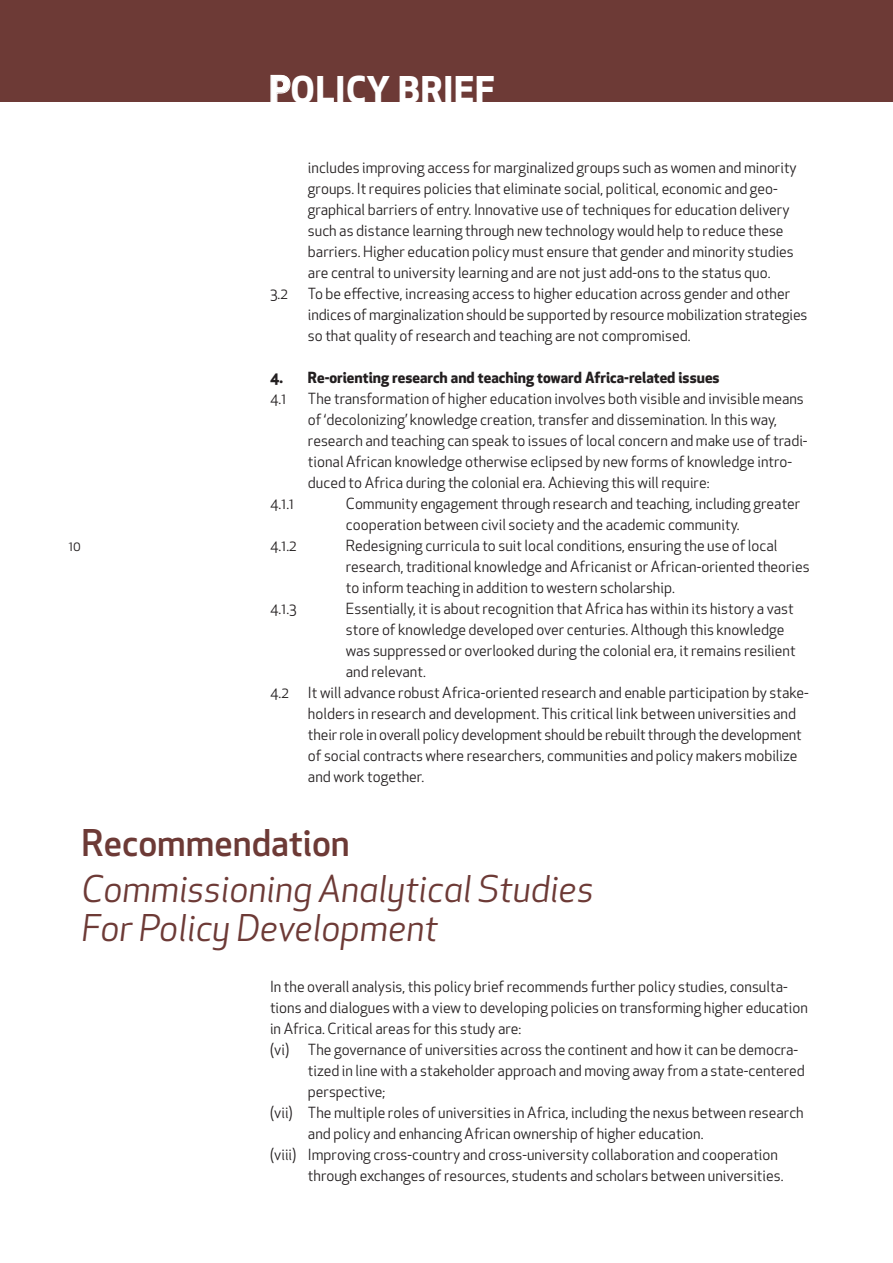
<style>
.page{position:relative;width:893px;height:1263px;background:#fff}
.page>*{position:absolute;margin:0;border:0;box-sizing:border-box;transform-origin:0 0}
.t1{font:italic 36px/39px "Apex New";color:#6d3a36}
.t2{font:500 36px "Apex New";color:#6d3a36}
.t3{font:700 36px "Apex New";letter-spacing:.025em;color:#fff}
.t4{font:15px/21px "Apex New";color:#231f20}
.t5{font:700 15px "Apex New";color:#231f20}
.t6{font:13.5px "Apex New";color:#231f20}
</style>
<div class="page">
<div style="left:0;top:0;width:893px;height:102px;background:#6d3a36"></div>
<h1 class="t3" style="left:269px;top:76px;width:227px">POLICY BRIEF</h1>
<p class="t6" style="left:69px;top:541px;width:14px">10</p>
<p class="t4" style="left:308px;top:159px;width:490px">includes improving access for marginalized groups such as women and minority groups. It requires policies that eliminate social, political, economic and geo&shy;graphical barriers of entry. Innovative use of techniques for education delivery such as distance learning through new technology would help to reduce these barriers. Higher education policy must ensure that gender and minority studies are central to university learning and are not just add-ons to the status quo.</p>
<p class="t4" style="left:270px;top:285px;width:19px">3.2</p>
<p class="t4" style="left:308px;top:285px;width:501px">To be effective, increasing access to higher education across gender and other indices of marginalization should be supported by resource mobilization strategies so that quality of research and teaching are not compromised.</p>
<p class="t5" style="left:270px;top:372px;width:451px">4. Re-orienting research and teaching toward Africa-related issues</p>
<p class="t4" style="left:270px;top:390px;width:18px">4.1</p>
<p class="t4" style="left:308px;top:390px;width:501px">The transformation of higher education involves both visible and invisible means of ‘decolonizing’ knowledge creation, transfer and dissemination. In this way, research and teaching can speak to issues of local concern and make use of tradi&shy;tional African knowledge otherwise eclipsed by new forms of knowledge intro&shy;duced to Africa during the colonial era. Achieving this will require:</p>
<p class="t4" style="left:270px;top:495px;width:26px">4.1.1</p>
<p class="t4" style="left:346px;top:495px;width:456px">Community engagement through research and teaching, including greater cooperation between civil society and the academic community.</p>
<p class="t4" style="left:270px;top:537px;width:28px">4.1.2</p>
<p class="t4" style="left:346px;top:537px;width:465px">Redesigning curricula to suit local conditions, ensuring the use of local research, traditional knowledge and Africanist or African-oriented theories to inform teaching in addition to western scholarship.</p>
<p class="t4" style="left:270px;top:600px;width:28px">4.1.3</p>
<p class="t4" style="left:346px;top:600px;width:451px">Essentially, it is about recognition that Africa has within its history a vast store of knowledge developed over centuries. Although this knowledge was suppressed or overlooked during the colonial era, it remains resilient and relevant.</p>
<p class="t4" style="left:270px;top:684px;width:20px">4.2</p>
<p class="t4" style="left:308px;top:684px;width:502px">It will advance robust Africa-oriented research and enable participation by stake&shy;holders in research and development. This critical link between universities and their role in overall policy development should be rebuilt through the development of social contracts where researchers, communities and policy makers mobilize and work together.</p>
<h1 class="t2" style="left:81px;top:829px;width:270px">Recommendation</h1>
<h1 class="t1" style="left:81px;top:874px;width:514px">Commissioning Analytical Studies<br>For Policy Development</h1>
<p class="t4" style="left:270px;top:978px;width:519px">In the overall analysis, this policy brief recommends further policy studies, consulta-</p>
<p class="t4" style="left:270px;top:999px;width:539px">tions and dialogues with a view to developing policies on transforming higher education</p>
<p class="t4" style="left:270px;top:1020px;width:253px">in Africa. Critical areas for this study are:</p>
<p class="t4" style="left:270px;top:1041px;width:530px">(vi) The governance of universities across the continent and how it can be democra-</p>
<p class="t4" style="left:308px;top:1062px;width:498px">tized in line with a stakeholder approach and moving away from a state-centered</p>
<p class="t4" style="left:308px;top:1083px;width:79px">perspective;</p>
<p class="t4" style="left:270px;top:1104px;width:535px">(vii) The multiple roles of universities in Africa, including the nexus between research</p>
<p class="t4" style="left:308px;top:1125px;width:397px">and policy and enhancing African ownership of higher education.</p>
<p class="t4" style="left:270px;top:1146px;width:509px">(viii) Improving cross-country and cross-university collaboration and cooperation</p>
<p class="t4" style="left:308px;top:1167px;width:477px">through exchanges of resources, students and scholars between universities.</p>
</div>
